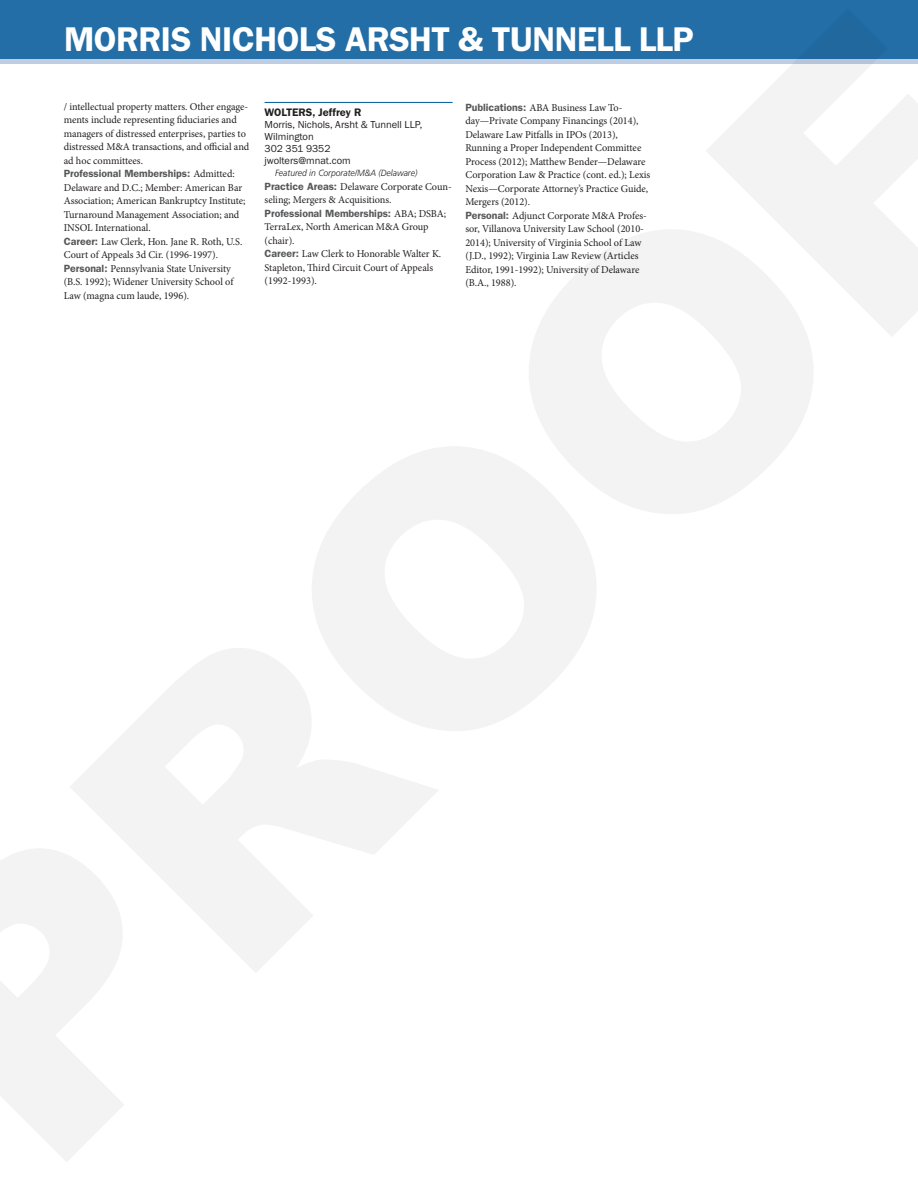
<style>
.page{position:relative;width:918px;height:1188px;background:#fff}
.page>*{position:absolute;margin:0;border:0;box-sizing:border-box;transform-origin:0 0}
.t1{font:600 34.5px "Franklin Gothic";letter-spacing:-.015em;color:#fff}
.PP_1name{font:11.25px "Franklin Gothic Dem Bld";color:#231f20}
.PP_4body{font:10.5px/13.5px "Minion Pro";letter-spacing:-.005em;color:#231f20}
.PP_2contactDetails{font:10.5px/12px "Franklin Gothic";color:#231f20}
.PP_3recommendedIn{font:italic 300 9px "Frutiger";color:#231f20;scale:.95 1}
.s1{font-family:"Franklin Gothic";font-weight:600;color:#57585a}
</style>
<div class="page">
<div style="left:0;top:0;width:918px;height:63px;background:#bfcde3"></div>
<div style="left:0;top:0;width:918px;height:59px;background:#236ea6"></div>
<hr style="left:265px;top:102px;width:188px;height:1px;background:#005a97">
<p class="t1" style="left:64px;top:19px;width:632px">MORRIS NICHOLS ARSHT &amp; TUNNELL LLP</p>
<p class="PP_4body" style="left:64px;top:100px;width:187px">/ intellectual property matters. Other engage&shy;ments include representing fiduciaries and managers of distressed enterprises, parties to distressed M&amp;A transactions, and official and ad hoc committees.</p>
<p class="PP_4body" style="left:64px;top:167px;width:183px"><span class="s1">Professional Memberships:</span> Admitted:<br>Delaware and D.C.; Member: American Bar Association; American Bankruptcy Institute; Turnaround Management Association; and INSOL International.</p>
<p class="PP_4body" style="left:64px;top:235px;width:180px"><span class="s1">Career:</span> Law Clerk, Hon. Jane R. Roth, U.S.<br>Court of Appeals 3d Cir. (1996-1997).</p>
<p class="PP_4body" style="left:64px;top:262px;width:171px"><span class="s1">Personal:</span> Pennsylvania State University (B.S. 1992); Widener University School of<br>Law (magna cum laude, 1996).</p>
<p class="PP_1name" style="left:265px;top:104px;width:98px">WOLTERS, Jeffrey R</p>
<p class="PP_2contactDetails" style="left:265px;top:118px;width:159px">Morris, Nichols, Arsht &amp; Tunnell LLP,<br>Wilmington</p>
<p class="PP_2contactDetails" style="left:265px;top:142px;width:68px">302 351 9352</p>
<p class="PP_2contactDetails" style="left:265px;top:154px;width:88px">jwolters@mnat.com</p>
<p class="PP_3recommendedIn" style="left:275px;top:168px;width:151px">Featured in Corporate/M&amp;A (Delaware)</p>
<p class="PP_4body" style="left:265px;top:180px;width:189px"><span class="s1">Practice Areas:</span> Delaware Corporate Coun&shy;seling; Mergers &amp; Acquisitions.</p>
<p class="PP_4body" style="left:265px;top:207px;width:183px"><span class="s1">Professional Memberships:</span> ABA; DSBA;<br>TerraLex, North American M&amp;A Group (chair).</p>
<p class="PP_4body" style="left:265px;top:247px;width:178px"><span class="s1">Career:</span> Law Clerk to Honorable Walter K.<br>Stapleton, Third Circuit Court of Appeals (1992-1993).</p>
<p class="PP_4body" style="left:465px;top:100px;width:187px"><span class="s1">Publications:</span> ABA Business Law To&shy;day—Private Company Financings (2014), Delaware Law Pitfalls in IPOs (2013), Running a Proper Independent Committee Process (2012); Matthew Bender—Delaware Corporation Law &amp; Practice (cont. ed.); Lexis Nexis—Corporate Attorney’s Practice Guide, Mergers (2012).</p>
<p class="PP_4body" style="left:465px;top:208px;width:183px"><span class="s1">Personal:</span> Adjunct Corporate M&amp;A Profes&shy;sor, Villanova University Law School (2010- 2014); University of Virginia School of Law (J.D., 1992); Virginia Law Review (Articles Editor, 1991-1992); University of Delaware (B.A., 1988).</p>
</div>
